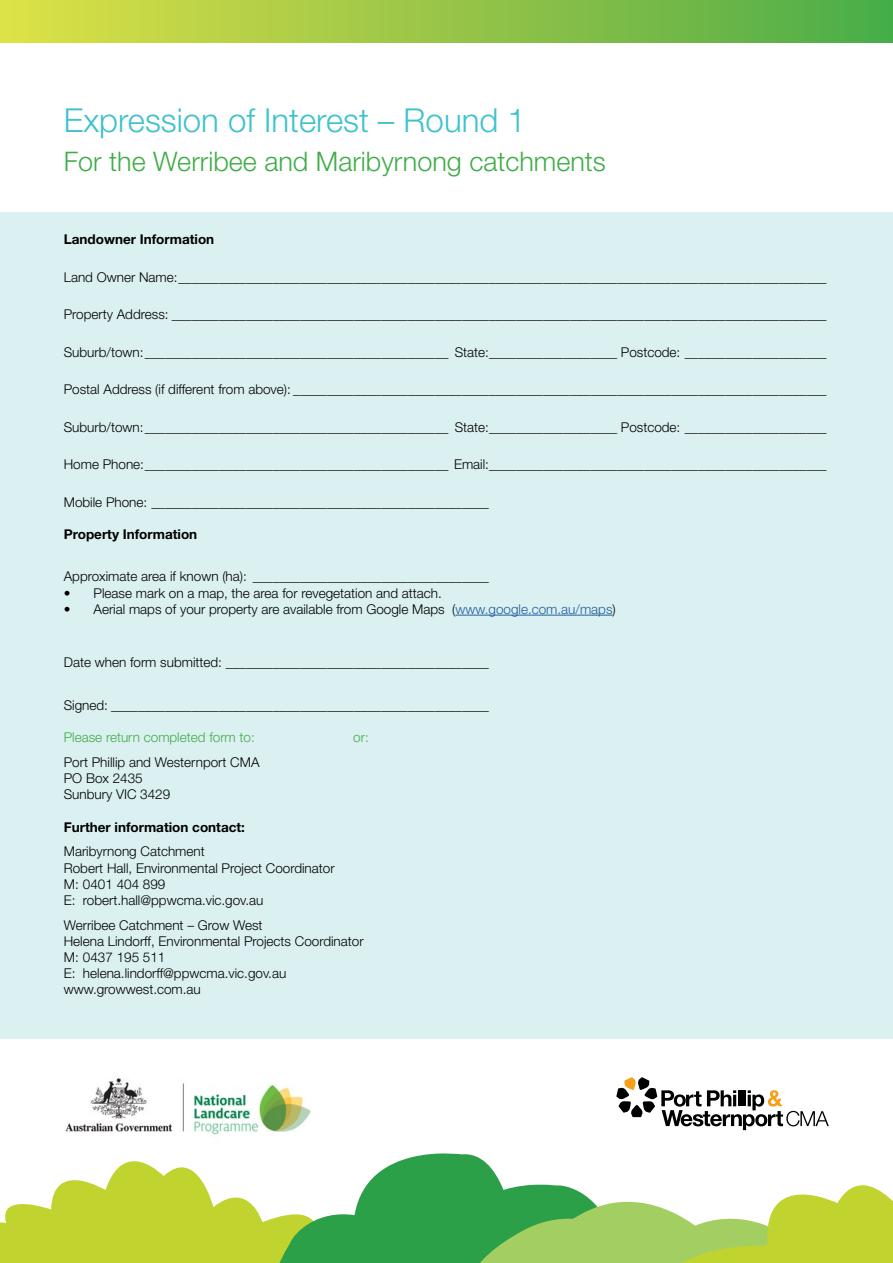
<style>
.page{position:relative;width:893px;height:1263px;background:#fff}
.page>*{position:absolute;margin:0;border:0;box-sizing:border-box;transform-origin:0 0}
.t1{font:300 33px "Helvetica Neue";color:#40c2cc}
.t2{font:300 27px "Helvetica Neue";color:#41ad49}
.t3{font:300 13.5px/16.2px "Helvetica Neue";color:#000}
.t4{font:700 13.5px "Helvetica Neue";color:#000}
.t5{font:300 13.5px "Helvetica Neue";color:#41ad49}
.s1{color:#215e9e}
</style>
<div class="page">
<div style="left:0;top:213px;width:893px;height:826px;background:#dbf0f1"></div>
<div style="left:0;top:0;width:893px;height:43px;background:linear-gradient(to right,#e0e046,#4cab49)"></div>
<hr style="left:455px;top:615px;width:157px;height:1px;background:#215e9e">
<svg style="left:0;top:1161px;width:144px;height:102px;fill:#c1d32f"></svg>
<svg style="left:144px;top:1163px;width:171px;height:100px;fill:#c1d32f"></svg>
<svg style="left:315px;top:1153px;width:578px;height:110px"></svg>
<svg style="left:616px;top:1077px;width:213px;height:53px"></svg>
<img style="left:65px;top:1077px;width:246px;height:58px">
<h1 class="t1" style="left:64px;top:100px;width:464px">Expression of Interest – Round 1</h1>
<h2 class="t2" style="left:64px;top:145px;width:544px">For the Werribee and Maribyrnong catchments</h2>
<p class="t4" style="left:64px;top:231px;width:152px">Landowner Information</p>
<p class="t3" style="left:64px;top:269px;width:764px">Land Owner Name:________________________________________________________________________________________________</p>
<p class="t3" style="left:64px;top:306px;width:764px">Property Address: _________________________________________________________________________________________________</p>
<p class="t3" style="left:64px;top:344px;width:764px">Suburb/town:_____________________________________________ State:___________________ Postcode: _____________________</p>
<p class="t3" style="left:64px;top:381px;width:764px">Postal Address (if different from above): _______________________________________________________________________________</p>
<p class="t3" style="left:64px;top:419px;width:764px">Suburb/town:_____________________________________________ State:___________________ Postcode: _____________________</p>
<p class="t3" style="left:64px;top:456px;width:764px">Home Phone:_____________________________________________ Email:__________________________________________________</p>
<p class="t3" style="left:64px;top:493px;width:427px">Mobile Phone: __________________________________________________</p>
<p class="t4" style="left:64px;top:526px;width:135px">Property Information</p>
<p class="t3" style="left:64px;top:568px;width:427px">Approximate area if known (ha): ___________________________________</p>
<p class="t3" style="left:64px;top:584px;width:380px">• Please mark on a map, the area for revegetation and attach.</p>
<p class="t3" style="left:64px;top:601px;width:553px">• Aerial maps of your property are available from Google Maps (<span class="s1">www.google.com.au/maps</span>)</p>
<p class="t3" style="left:64px;top:654px;width:427px">Date when form submitted: _______________________________________</p>
<p class="t3" style="left:64px;top:696px;width:427px">Signed: ________________________________________________________</p>
<p class="t5" style="left:64px;top:729px;width:193px">Please return completed form to:</p>
<p class="t5" style="left:353px;top:729px;width:17px">or:</p>
<p class="t3" style="left:64px;top:754px;width:197px">Port Phillip and Westernport CMA<br>PO Box 2435<br>Sunbury VIC 3429</p>
<p class="t4" style="left:64px;top:818px;width:183px">Further information contact:</p>
<p class="t3" style="left:64px;top:843px;width:272px">Maribyrnong Catchment<br>Robert Hall, Environmental Project Coordinator<br>M: 0401 404 899<br>E: robert.hall@ppwcma.vic.gov.au</p>
<p class="t3" style="left:64px;top:916px;width:301px">Werribee Catchment – Grow West<br>Helena Lindorff, Environmental Projects Coordinator<br>M: 0437 195 511<br>E: helena.lindorff@ppwcma.vic.gov.au www.growwest.com.au</p>
</div>
